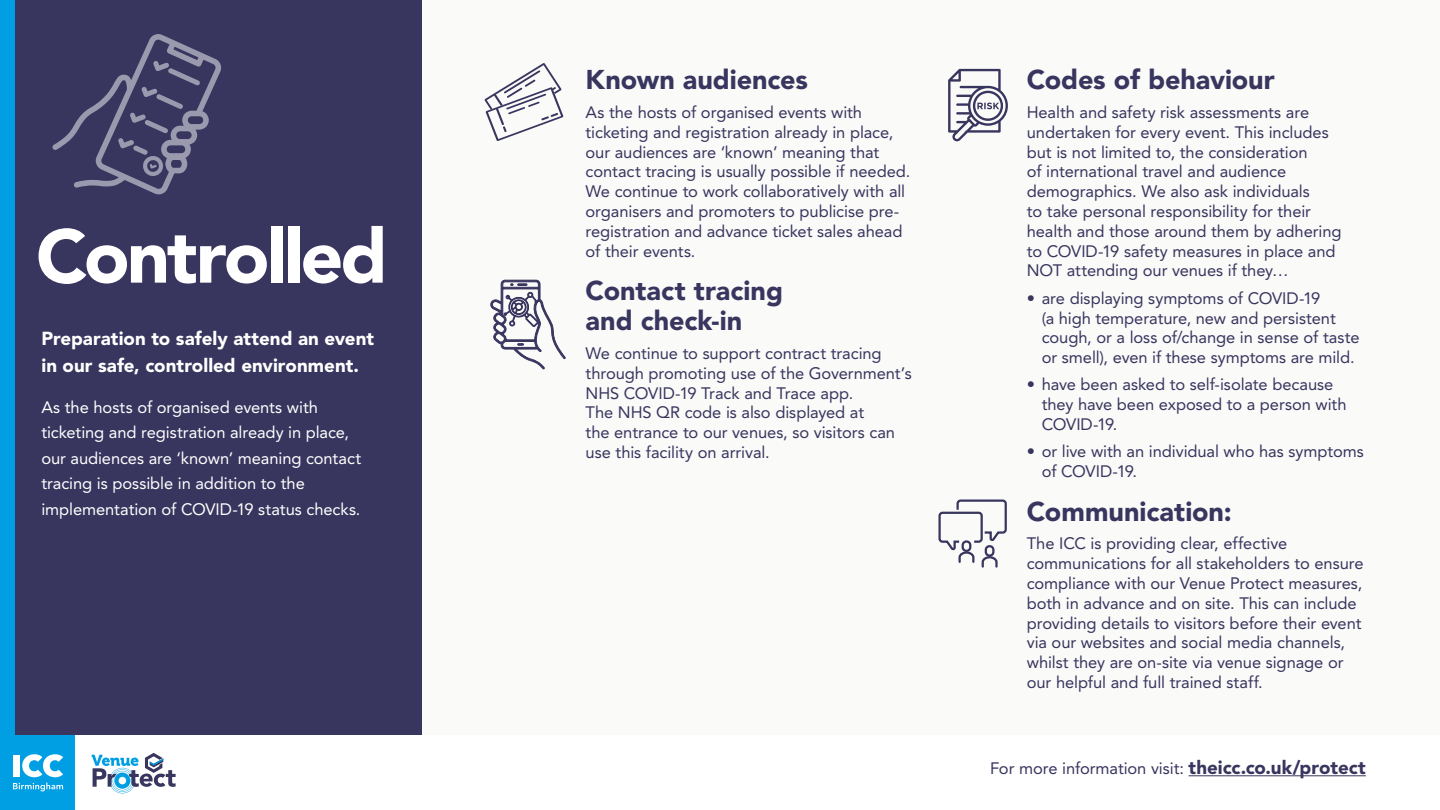
<style>
.page{position:relative;width:1440px;height:810px;background:#fff}
.page>*{position:absolute;margin:0;border:0;box-sizing:border-box;transform-origin:0 0}
.t1{font:900 75px "Avenir LT Pro";letter-spacing:-.04em;color:#fff}
.t2{font:900 27px/30px "Avenir LT Pro";color:#38355e}
.t3{font:900 18.75px/27.8px "Avenir LT Pro";color:#fff}
.t4{font:16.5px/19.8px "Avenir LT Pro";letter-spacing:-.005em;color:#38355e}
.t5{font:16.5px/25.5px "Avenir LT Pro";letter-spacing:-.005em;color:#fff}
.s1{font-weight:900;font-size:18.75px}
</style>
<div class="page">
<div style="left:0;top:0;width:1440px;height:735px;background:#fafaf9"></div>
<div style="left:0;top:0;width:422px;height:735px;background:#38355e"></div>
<svg style="left:52px;top:34px;width:169px;height:161px"></svg>
<svg style="left:948px;top:69px;width:60px;height:72px"></svg>
<svg style="left:938px;top:499px;width:69px;height:69px"></svg>
<div style="left:0;top:0;width:15px;height:735px;background:#009fe3"></div>
<div style="left:0;top:735px;width:75px;height:75px;background:#009fe3;border-radius:3px"></div>
<div style="left:13px;top:755px;width:7px;height:22px;background:#fff"></div>
<svg style="left:22px;top:754px;width:41px;height:23px"></svg>
<svg style="left:13px;top:783px;width:50px;height:8px"></svg>
<svg style="left:92px;top:753px;width:84px;height:40px"></svg>
<hr style="left:1189px;top:775px;width:177px;height:1px;background:#38355e">
<svg style="left:484px;top:63px;width:79px;height:78px"></svg>
<svg style="left:490px;top:280px;width:75px;height:90px"></svg>
<h1 class="t1" style="left:36px;top:211px;width:353px">Controlled</h1>
<p class="t3" style="left:41px;top:324px;width:334px">Preparation to safely attend an event in our safe, controlled environment.</p>
<p class="t5" style="left:41px;top:394px;width:321px">As the hosts of organised events with ticketing and registration already in place, our audiences are ‘known’ meaning contact tracing is possible in addition to the implementation of COVID-19 status checks.</p>
<h2 class="t2" style="left:586px;top:65px;width:224px">Known audiences</h2>
<p class="t4" style="left:586px;top:102px;width:326px">As the hosts of organised events with ticketing and registration already in place, our audiences are ‘known’ meaning that contact tracing is usually possible if needed.<br>We continue to work collaboratively with all organisers and promoters to publicise pre&shy;registration and advance ticket sales ahead of their events.</p>
<h2 class="t2" style="left:586px;top:276px;width:199px">Contact tracing and check-in</h2>
<p class="t4" style="left:586px;top:343px;width:328px">We continue to support contract tracing through promoting use of the Government’s NHS COVID-19 Track and Trace app.<br>The NHS QR code is also displayed at<br>the entrance to our venues, so visitors can use this facility on arrival.</p>
<h2 class="t2" style="left:1027px;top:65px;width:250px">Codes of behaviour</h2>
<p class="t4" style="left:1027px;top:102px;width:316px">Health and safety risk assessments are undertaken for every event. This includes but is not limited to, the consideration<br>of international travel and audience demographics. We also ask individuals<br>to take personal responsibility for their health and those around them by adhering to COVID-19 safety measures in place and NOT attending our venues if they…</p>
<p class="t4" style="left:1042px;top:288px;width:319px;text-indent:-15px">• are displaying symptoms of COVID-19<br>(a high temperature, new and persistent cough, or a loss of/change in sense of taste or smell), even if these symptoms are mild.</p>
<p class="t4" style="left:1042px;top:375px;width:306px;text-indent:-15px">• have been asked to self-isolate because they have been exposed to a person with<br>COVID-19.</p>
<p class="t4" style="left:1042px;top:442px;width:324px;text-indent:-15px">• or live with an individual who has symptoms of COVID-19.</p>
<h2 class="t2" style="left:1027px;top:496px;width:206px">Communication:</h2>
<p class="t4" style="left:1027px;top:534px;width:338px">The ICC is providing clear, effective communications for all stakeholders to ensure compliance with our Venue Protect measures, both in advance and on site. This can include providing details to visitors before their event via our websites and social media channels, whilst they are on-site via venue signage or our helpful and full trained staff.</p>
<p class="t4" style="left:990px;top:758px;width:377px">For more information visit: <span class="s1">theicc.co.uk/protect</span></p>
</div>
